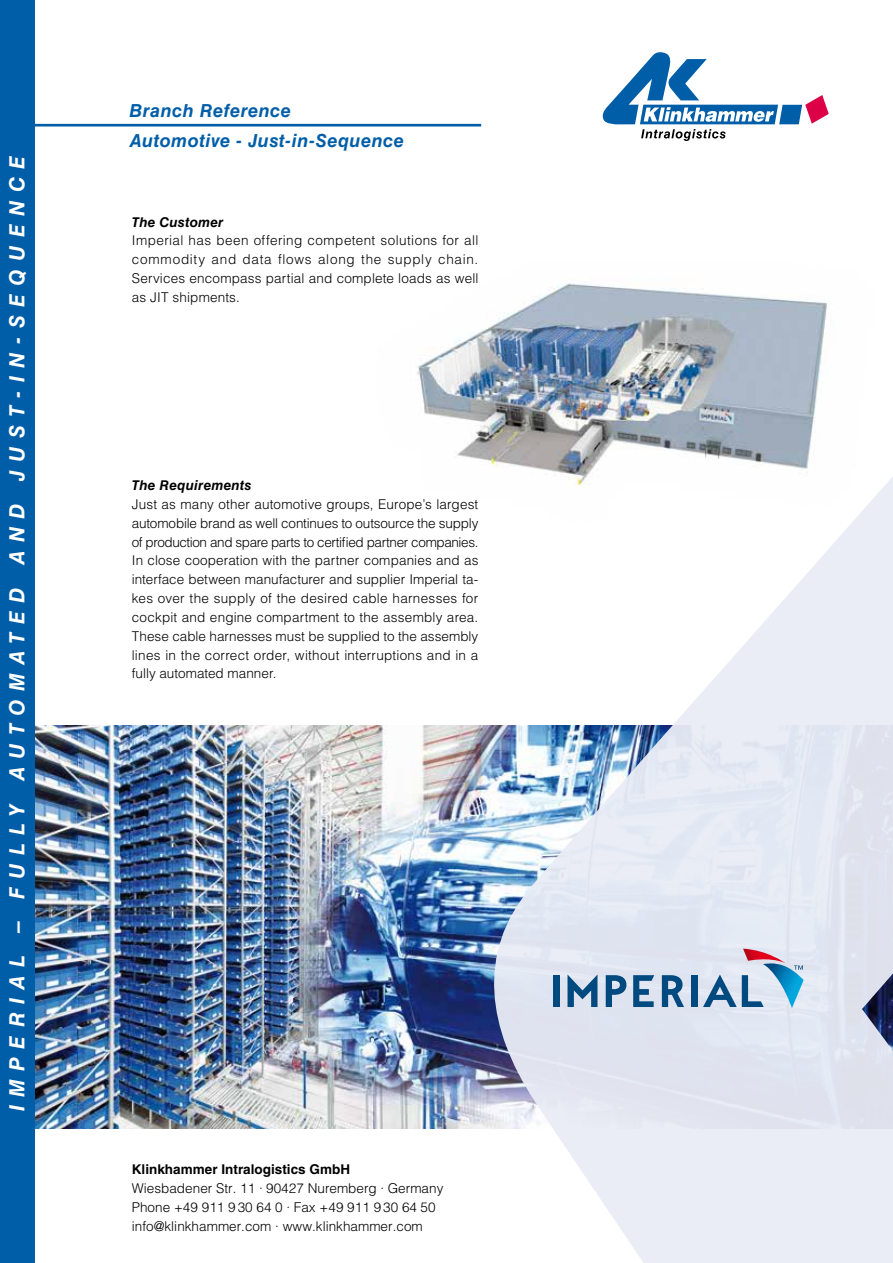
<style>
.page{position:relative;width:893px;height:1263px;background:#fff}
.page>*{position:absolute;margin:0;border:0;box-sizing:border-box;transform-origin:0 0}
.t1{font:italic 700 21px "Helvetica LT Std";letter-spacing:.4em;color:#fff}
.t2{font:italic 700 18px/29.7px "Helvetica LT Std";letter-spacing:.025em;color:#005ea8}
.t3{font:300 13.5px/18.8px "Helvetica LT Std";color:#000;text-align:justify}
.t4{font:700 13.5px "Helvetica LT Std";color:#000}
.t5{font:italic 700 13.5px "Helvetica LT Std";letter-spacing:.02em;color:#000}
</style>
<div class="page">
<img style="left:34px;top:726px;width:459px;height:403px">
<img style="left:417px;top:283px;width:410px;height:184px">
<div style="left:0;top:0;width:34px;height:1263px;background:#005ea8"></div>
<svg style="left:493px;top:462px;width:400px;height:801px"></svg>
<hr style="left:0;top:124px;width:481px;height:2px;background:#005ea8">
<svg style="left:606px;top:975px;width:20px;height:32px"></svg>
<svg style="left:633px;top:975px;width:21px;height:32px"></svg>
<div style="left:553px;top:975px;width:6px;height:32px;background:#004a80"></div>
<div style="left:692px;top:975px;width:6px;height:32px;background:#004a80"></div>
<svg style="left:567px;top:974px;width:30px;height:33px"></svg>
<svg style="left:662px;top:975px;width:22px;height:32px"></svg>
<svg style="left:703px;top:949px;width:101px;height:59px"></svg>
<svg style="left:602px;top:52px;width:227px;height:89px"></svg>
<h1 class="t1" style="left:4px;top:1111px;width:957px;rotate:-90deg">IMPERIAL – FULLY AUTOMATED AND JUST-IN-SEQUENCE</h1>
<h2 class="t2" style="left:129px;top:96px;width:276px">Branch Reference<br>Automotive - Just-in-Sequence</h2>
<p class="t5" style="left:132px;top:214px;width:93px">The Customer</p>
<p class="t3" style="left:132px;top:231px;width:348px">Imperial has been offering competent solutions for all commodity and data flows along the supply chain.<br>Services encompass partial and complete loads as well as JIT shipments.</p>
<p class="t5" style="left:132px;top:477px;width:121px">The Requirements</p>
<p class="t3" style="left:132px;top:495px;width:348px">Just as many other automotive groups, Europe’s largest automobile brand as well continues to outsource the supply of production and spare parts to certified partner companies.<br>In close cooperation with the partner companies and as interface between manufacturer and supplier Imperial ta&shy;kes over the supply of the desired cable harnesses for cockpit and engine compartment to the assembly area.<br>These cable harnesses must be supplied to the assembly lines in the correct order, without interruptions and in a fully automated manner.</p>
<p class="t4" style="left:132px;top:1161px;width:220px">Klinkhammer Intralogistics GmbH</p>
<p class="t3" style="left:132px;top:1178px;width:313px;text-align:left">Wiesbadener Str. 11 · 90427 Nuremberg · Germany<br>Phone +49 911 9 30 64 0 · Fax +49 911 9 30 64 50 info@klinkhammer.com · www.klinkhammer.com</p>
</div>
